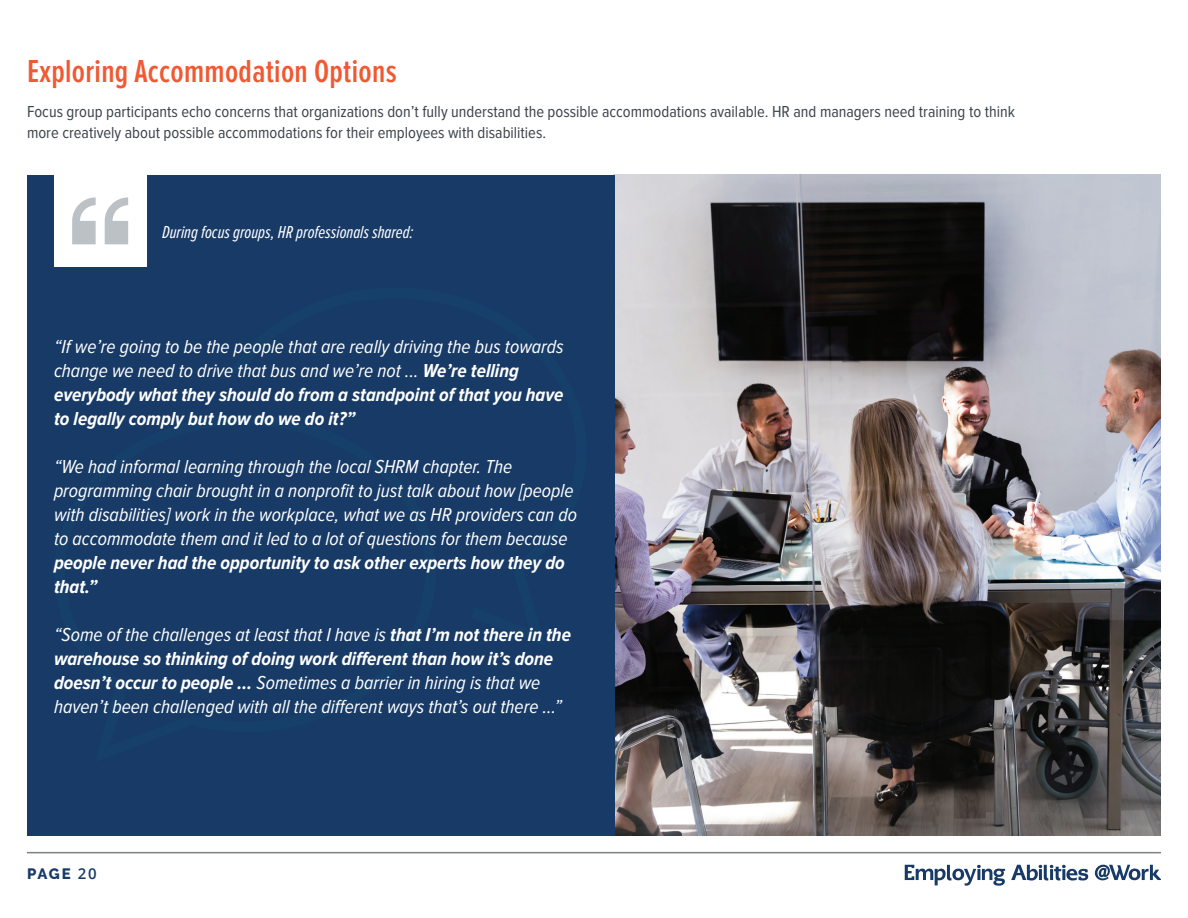
<style>
.page{position:relative;width:1188px;height:918px;background:#fff}
.page>*{position:absolute;margin:0;border:0;box-sizing:border-box;transform-origin:0 0}
.t1{font:600 33px "Proxima Nova Ex Cn";letter-spacing:.01em;color:#f05932}
.t2{font:italic 19.5px/24px "Proxima Nova Cond";color:#fff}
.t3{font:italic 700 19.5px/24px "Proxima Nova Cond";color:#fff}
.t4{font:italic 18px "Proxima Nova Ex Cn";color:#fff}
.t5{font:16.5px/21px "Proxima Nova Cond";color:#3c434a}
.t6{font:800 15px "Raleway";color:#173a67}
.s1{font-weight:700}
.s2{font-family:"Open Sans";font-weight:600}
</style>
<div class="page">
<hr style="left:27px;top:852px;width:1134px;height:1px;background:#3c434a">
<svg style="left:1095px;top:865px;width:66px;height:15px"></svg>
<svg style="left:905px;top:865px;width:100px;height:21px"></svg>
<svg style="left:1011px;top:865px;width:77px;height:16px"></svg>
<img style="left:613px;top:174px;width:548px;height:662px">
<div style="left:27px;top:175px;width:587px;height:660px;background:#173a67"></div>
<div style="left:54px;top:174px;width:92px;height:93px;background:#fff"></div>
<svg style="left:105px;top:197px;width:23px;height:47px"></svg>
<svg style="left:72px;top:197px;width:24px;height:47px"></svg>
<h1 class="t1" style="left:27px;top:53px;width:371px">Exploring Accommodation Options</h1>
<p class="t5" style="left:27px;top:101px;width:990px">Focus group participants echo concerns that organizations don’t fully understand the possible accommodations available. HR and managers need training to think more creatively about possible accommodations for their employees with disabilities.</p>
<p class="t4" style="left:162px;top:222px;width:253px">During focus groups, HR professionals shared:</p>
<p class="t2" style="left:54px;top:335px;width:511px">“If we’re going to be the people that are really driving the bus towards change we need to drive that bus and we’re not ... <span class="s1">We’re telling everybody what they should do from a standpoint of that you have to legally comply but how do we do it?”</span></p>
<p class="t2" style="left:54px;top:455px;width:525px">“We had informal learning through the local SHRM chapter. The programming chair brought in a nonprofit to just talk about how [people with disabilities] work in the workplace, what we as HR providers can do to accommodate them and it led to a lot of questions for them because</p>
<p class="t3" style="left:54px;top:551px;width:512px">people never had the opportunity to ask other experts how they do that.”</p>
<p class="t2" style="left:54px;top:623px;width:519px">“Some of the challenges at least that I have is <span class="s1">that I’m not there in the warehouse so thinking of doing work different than how it’s done doesn’t occur to people …</span> Sometimes a barrier in hiring is that we haven’t been challenged with all the different ways that’s out there …”</p>
<p class="t6" style="left:27px;top:865px;width:71px">PAGE <span class="s2">20</span></p>
</div>
